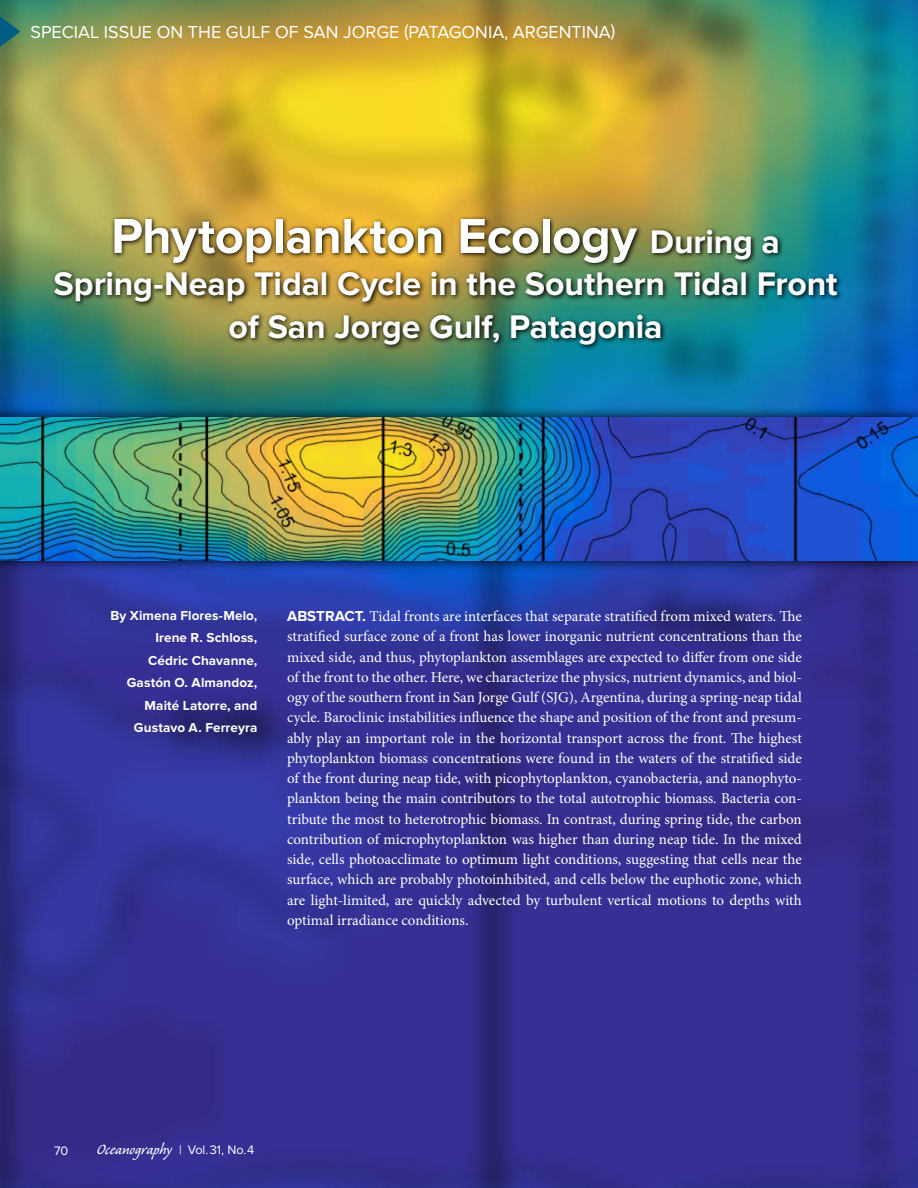
<style>
.page{position:relative;width:918px;height:1188px;background:#fff}
.page>*{position:absolute;margin:0;border:0;box-sizing:border-box;transform-origin:0 0}
.t1{font:700 50.85px "Proxima Nova";letter-spacing:-.01em;color:#fff}
.t2{font:700 33.9px/42.5px "Proxima Nova";letter-spacing:-.005em;color:#fff;text-align:center}
.t3{font:18.75px "Caliban Std";color:#fff}
.t4{font:18px "Proxima Nova";color:#fff}
.t5{font:15px/20.2px "Minion Pro";color:#fff;text-align:justify}
.t6{font:700 13.5px/22.5px "Proxima Nova";letter-spacing:.01em;color:#fff;text-align:right}
.t7{font:12.75px "Proxima Nova";color:#fff}
.s1{font-size:33.9px}
.s2{font-family:"Proxima Nova";font-weight:700}
.s3{font-family:"Proxima Nova";font-size:12.75px}
</style>
<div class="page">
<img style="left:0;top:0;width:918px;height:1188px">
<svg style="left:0;top:16px;width:21px;height:31px"></svg>
<img style="left:51px;top:215px;width:792px;height:136px">
<svg style="left:0;top:406px;width:918px;height:167px;background:#134a8d"></svg>
<img style="left:0;top:418px;width:918px;height:143px">
<p class="t4" style="left:30px;top:21px;width:586px">SPECIAL ISSUE ON THE GULF OF SAN JORGE (PATAGONIA, ARGENTINA)</p>
<h1 class="t1" style="left:111px;top:207px;width:670px">Phytoplankton Ecology <span class="s1">During a</span></h1>
<h2 class="t2" style="left:54px;top:264px;width:785px">Spring-Neap Tidal Cycle in the Southern Tidal Front of San Jorge Gulf, Patagonia</h2>
<p class="t6" style="left:110px;top:604px;width:149px">By Ximena Flores-Melo,<br>Irene R. Schloss,<br>Cédric Chavanne,<br>Gastón O. Almandoz,<br>Maité Latorre, and<br>Gustavo A. Ferreyra</p>
<p class="t5" style="left:287px;top:606px;width:516px"><span class="s2">ABSTRACT.</span> Tidal fronts are interfaces that separate stratified from mixed waters. The stratified surface zone of a front has lower inorganic nutrient concentrations than the mixed side, and thus, phytoplankton assemblages are expected to differ from one side of the front to the other. Here, we characterize the physics, nutrient dynamics, and biol&shy;ogy of the southern front in San Jorge Gulf (SJG), Argentina, during a spring-neap tidal cycle. Baroclinic instabilities influence the shape and position of the front and presum&shy;ably play an important role in the horizontal transport across the front. The highest phytoplankton biomass concentrations were found in the waters of the stratified side of the front during neap tide, with picophytoplankton, cyanobacteria, and nanophyto&shy;plankton being the main contributors to the total autotrophic biomass. Bacteria con&shy;tribute the most to heterotrophic biomass. In contrast, during spring tide, the carbon contribution of microphytoplankton was higher than during neap tide. In the mixed side, cells photoacclimate to optimum light conditions, suggesting that cells near the surface, which are probably photoinhibited, and cells below the euphotic zone, which are light-limited, are quickly advected by turbulent vertical motions to depths with optimal irradiance conditions.</p>
<p class="t7" style="left:54px;top:1143px;width:16px">70</p>
<p class="t3" style="left:97px;top:1140px;width:159px">Oceanography <span class="s3">| Vol.31, No.4</span></p>
</div>
